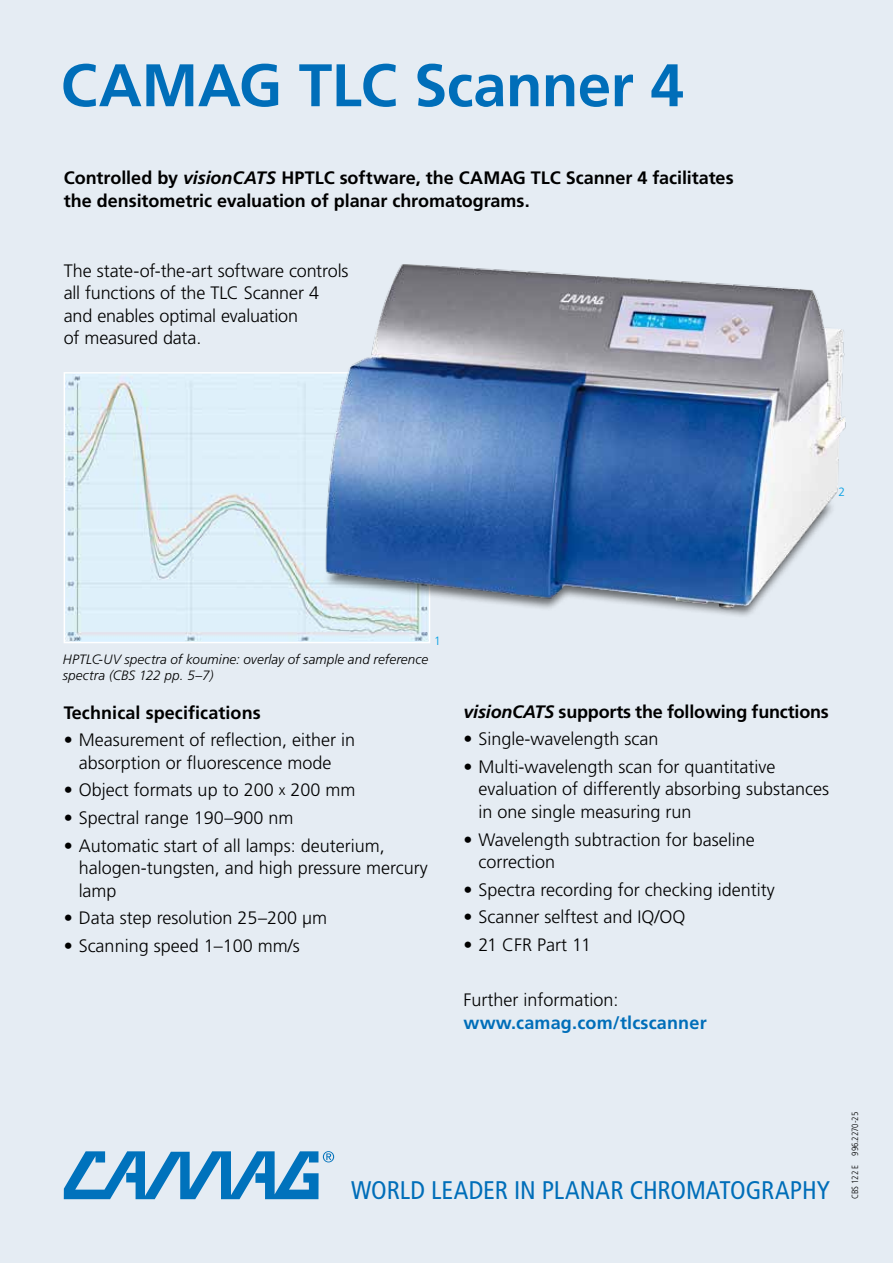
<style>
.page{position:relative;width:893px;height:1263px;background:#e5ecf3}
.page>*{position:absolute;margin:0;border:0;box-sizing:border-box;transform-origin:0 0}
.t1{font:700 60px "Frutiger";letter-spacing:-.01em;color:#006eb9}
.t2{font:condensed 25.5px "Frutiger";color:#006eb9}
.t3{font:300 18px/22.5px "Frutiger";color:#000}
.t4{font:700 18px/22.8px "Frutiger";letter-spacing:-.005em;color:#000}
.t5{font:700 18px "Frutiger";letter-spacing:.01em;color:#006eb9}
.t6{font:italic 300 13.5px/15.9px "Frutiger";letter-spacing:.01em;color:#000}
.t7{font:300 12px "Frutiger";color:#009ee3}
.t8{font:300 condensed 9px "Frutiger";color:#000}
.s1{font-style:italic}
.s2{font-size:15px}
</style>
<div class="page">
<svg style="left:64px;top:1151px;width:270px;height:48px"></svg>
<img style="left:67px;top:375px;width:360px;height:265px">
<div style="left:64px;top:372px;width:366px;height:271px;border:2px solid #fff"></div>
<img style="left:309px;top:264px;width:537px;height:354px">
<h1 class="t1" style="left:61px;top:50px;width:625px">CAMAG TLC Scanner 4</h1>
<p class="t4" style="left:64px;top:166px;width:671px">Controlled by <span class="s1">visionCATS</span> HPTLC software, the CAMAG TLC Scanner 4 facilitates the densitometric evaluation of planar chromatograms.</p>
<p class="t3" style="left:64px;top:259px;width:286px">The state-of-the-art software controls all functions of the TLC Scanner 4 and enables optimal evaluation<br>of measured data.</p>
<p class="t7" style="left:838px;top:485px;width:8px">2</p>
<p class="t7" style="left:434px;top:634px;width:8px">1</p>
<p class="t6" style="left:63px;top:652px;width:367px">HPTLC-UV spectra of koumine: overlay of sample and reference spectra (CBS 122 pp. 5–7)</p>
<p class="t4" style="left:64px;top:701px;width:198px">Technical specifications</p>
<p class="t3" style="left:64px;top:729px;width:293px;text-align:center">• Measurement of reflection, either in absorption or fluorescence mode</p>
<p class="t3" style="left:64px;top:779px;width:293px">• Object formats up to 200 <span class="s2">x</span> 200 mm</p>
<p class="t3" style="left:64px;top:806px;width:231px">• Spectral range 190–900 nm</p>
<p class="t3" style="left:79px;top:834px;width:351px;text-indent:-15px">• Automatic start of all lamps: deuterium, halogen-tungsten, and high pressure mercury lamp</p>
<p class="t3" style="left:64px;top:907px;width:265px">• Data step resolution 25–200 μm</p>
<p class="t3" style="left:64px;top:934px;width:237px">• Scanning speed 1–100 mm/s</p>
<p class="t4" style="left:463px;top:700px;width:367px"><span class="s1">visionCATS</span> supports the following functions</p>
<p class="t3" style="left:463px;top:728px;width:196px">• Single-wavelength scan</p>
<p class="t3" style="left:478px;top:755px;width:352px;text-indent:-15px">• Multi-wavelength scan for quantitative evaluation of differently absorbing substances in one single measuring run</p>
<p class="t3" style="left:478px;top:828px;width:278px;text-indent:-15px">• Wavelength subtraction for baseline correction</p>
<p class="t3" style="left:463px;top:878px;width:313px">• Spectra recording for checking identity</p>
<p class="t3" style="left:463px;top:906px;width:223px">• Scanner selftest and IQ/OQ</p>
<p class="t3" style="left:463px;top:933px;width:129px">• 21 CFR Part 11</p>
<p class="t3" style="left:463px;top:988px;width:156px">Further information:</p>
<p class="t5" style="left:463px;top:1012px;width:245px">www.camag.com/tlcscanner</p>
<h2 class="t2" style="left:351px;top:1175px;width:480px">WORLD LEADER IN PLANAR CHROMATOGRAPHY</h2>
<p class="t8" style="left:850px;top:1199px;width:89px;rotate:-90deg">CBS 122 E 996.2270-25</p>
</div>
